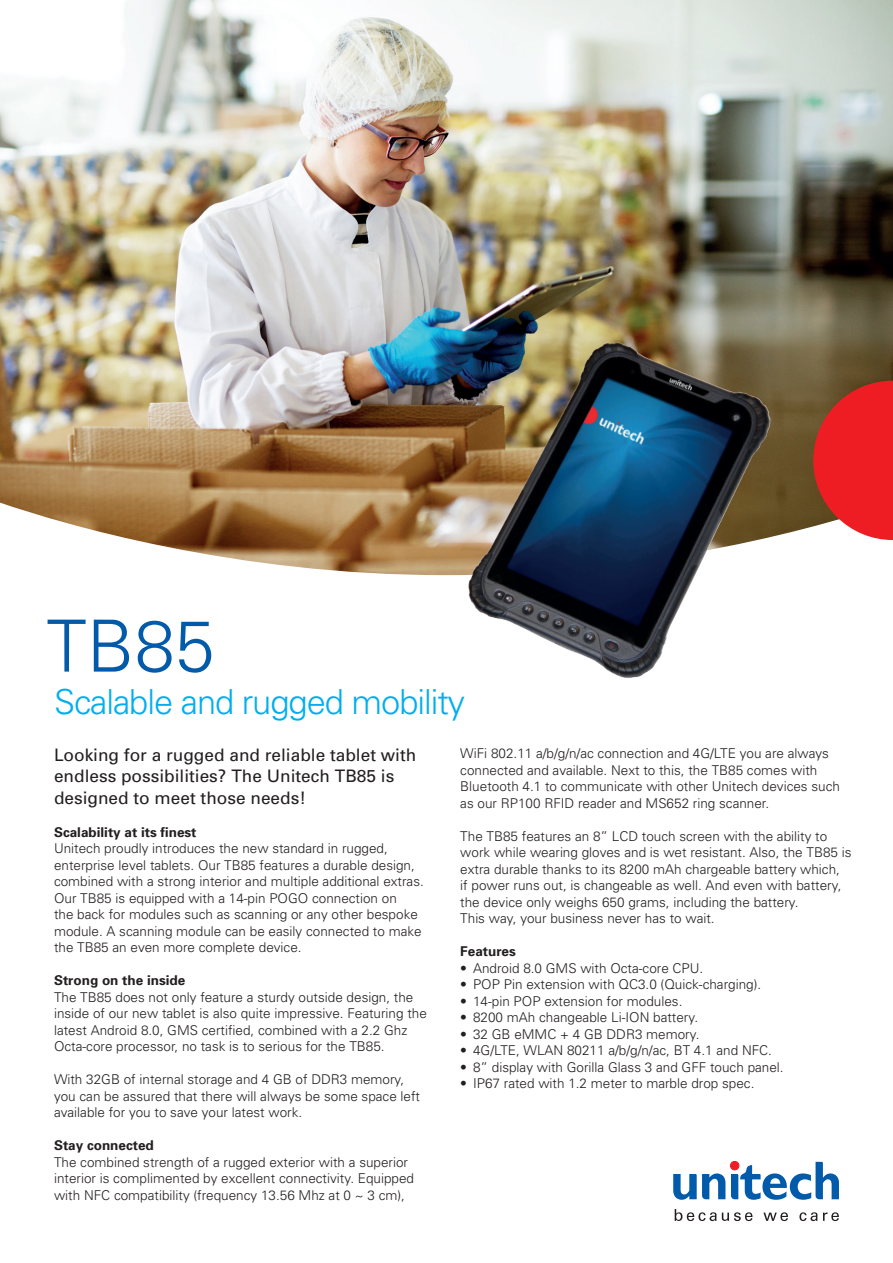
<style>
.page{position:relative;width:893px;height:1263px;background:#fff}
.page>*{position:absolute;margin:0;border:0;box-sizing:border-box;transform-origin:0 0}
.t1{font:300 72px "Univers";color:#015aaa}
.t2{font:300 34.5px "Univers";letter-spacing:-.03em;color:#00aeef}
.t3{font:17.25px/21.1px "Univers";color:#231f20}
.t4{font:300 13.5px/16.5px "Univers";color:#231f20}
.t5{font:700 13.5px "Univers";color:#231f20}
</style>
<div class="page">
<img style="left:0;top:0;width:893px;height:575px">
<svg style="left:823px;top:381px;width:70px;height:159px;background:#e22e30"></svg>
<svg style="left:675px;top:1209px;width:78px;height:12px"></svg>
<svg style="left:763px;top:1212px;width:25px;height:9px"></svg>
<svg style="left:799px;top:1212px;width:18px;height:9px"></svg>
<svg style="left:823px;top:1212px;width:16px;height:9px"></svg>
<div style="left:730px;top:1161px;width:9px;height:9px;border:1px solid #ee1d23;border-radius:50%"></div>
<svg style="left:673px;top:1162px;width:166px;height:38px"></svg>
<img style="left:405px;top:302px;width:418px;height:376px">
<h1 class="t1" style="left:47px;top:603px;width:170px">TB85</h1>
<h2 class="t2" style="left:54px;top:680px;width:413px">Scalable and rugged mobility</h2>
<p class="t4" style="left:460px;top:745px;width:381px">WiFi 802.11 a/b/g/n/ac connection and 4G/LTE you are always connected and available. Next to this, the TB85 comes with Bluetooth 4.1 to communicate with other Unitech devices such as our RP100 RFID reader and MS652 ring scanner.</p>
<p class="t4" style="left:460px;top:827px;width:393px">The TB85 features an 8” LCD touch screen with the ability to work while wearing gloves and is wet resistant. Also, the TB85 is extra durable thanks to its 8200 mAh chargeable battery which,<br>if power runs out, is changeable as well. And even with battery, the device only weighs 650 grams, including the battery.<br>This way, your business never has to wait.</p>
<p class="t5" style="left:460px;top:943px;width:57px">Features</p>
<p class="t4" style="left:460px;top:959px;width:245px">• Android 8.0 GMS with Octa-core CPU.</p>
<p class="t4" style="left:460px;top:976px;width:302px">• POP Pin extension with QC3.0 (Quick-charging).</p>
<p class="t4" style="left:460px;top:992px;width:224px">• 14-pin POP extension for modules.</p>
<p class="t4" style="left:460px;top:1009px;width:239px">• 8200 mAh changeable Li-ION battery.</p>
<p class="t4" style="left:460px;top:1025px;width:241px">• 32 GB eMMC + 4 GB DDR3 memory.</p>
<p class="t4" style="left:460px;top:1042px;width:313px">• 4G/LTE, WLAN 80211 a/b/g/n/ac, BT 4.1 and NFC.</p>
<p class="t4" style="left:460px;top:1058px;width:325px">• 8” display with Gorilla Glass 3 and GFF touch panel.</p>
<p class="t4" style="left:460px;top:1075px;width:296px">• IP67 rated with 1.2 meter to marble drop spec.</p>
<p class="t3" style="left:54px;top:744px;width:364px">Looking for a rugged and reliable tablet with endless possibilities? The Unitech TB85 is designed to meet those needs!</p>
<p class="t5" style="left:54px;top:823px;width:144px">Scalability at its finest</p>
<p class="t4" style="left:54px;top:840px;width:371px">Unitech proudly introduces the new standard in rugged, enterprise level tablets. Our TB85 features a durable design, combined with a strong interior and multiple additional extras.<br>Our TB85 is equipped with a 14-pin POGO connection on<br>the back for modules such as scanning or any other bespoke module. A scanning module can be easily connected to make the TB85 an even more complete device.</p>
<p class="t5" style="left:54px;top:972px;width:133px">Strong on the inside</p>
<p class="t4" style="left:54px;top:988px;width:374px">The TB85 does not only feature a sturdy outside design, the inside of our new tablet is also quite impressive. Featuring the latest Android 8.0, GMS certified, combined with a 2.2 Ghz Octa-core processor, no task is to serious for the TB85.</p>
<p class="t4" style="left:54px;top:1071px;width:368px">With 32GB of internal storage and 4 GB of DDR3 memory, you can be assured that there will always be some space left available for you to save your latest work.</p>
<p class="t5" style="left:54px;top:1136px;width:101px">Stay connected</p>
<p class="t4" style="left:54px;top:1153px;width:362px">The combined strength of a rugged exterior with a superior interior is complimented by excellent connectivity. Equipped with NFC compatibility (frequency 13.56 Mhz at 0 ~ 3 cm),</p>
</div>
